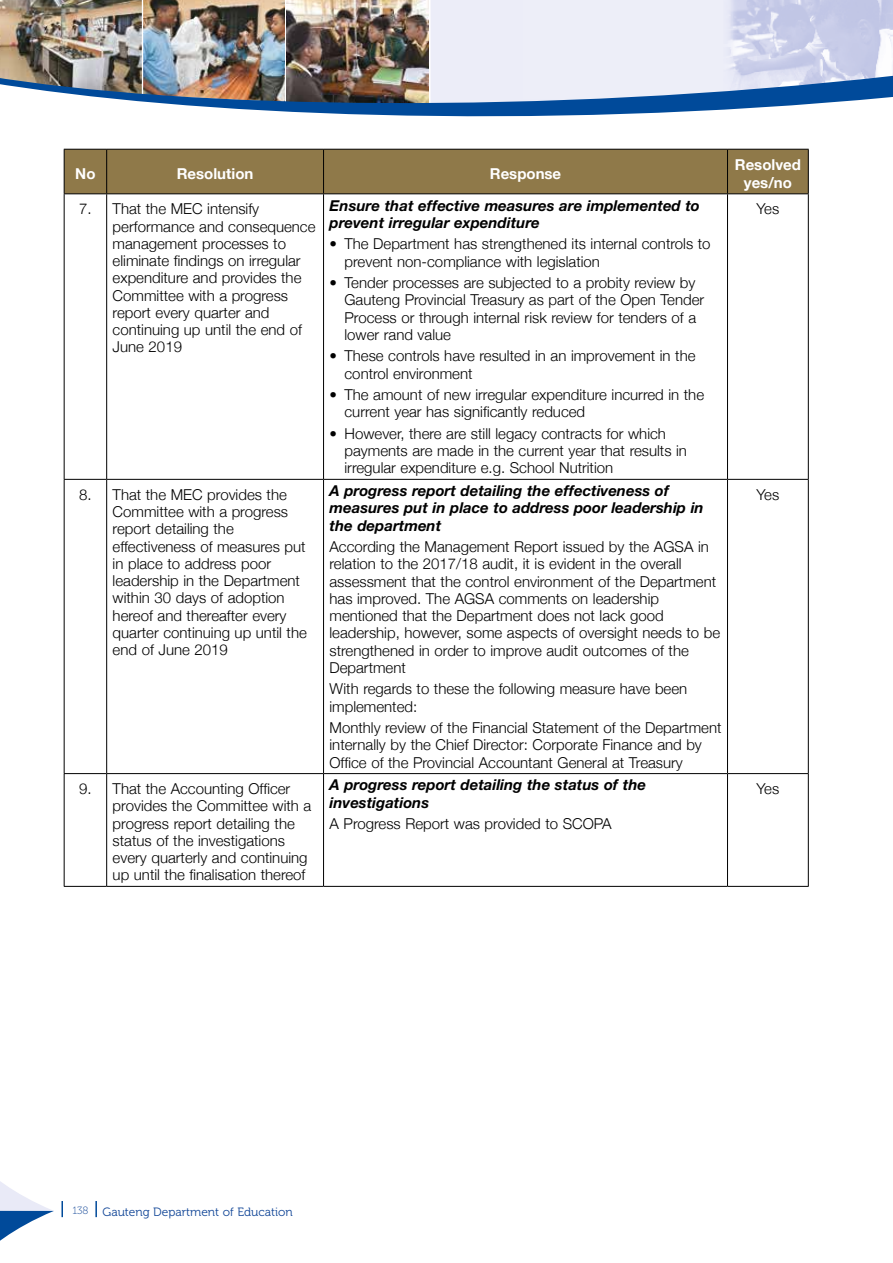
<style>
.page{position:relative;width:893px;height:1263px;background:#fff}
.page>*{position:absolute;margin:0;border:0;box-sizing:border-box;transform-origin:0 0}
.t1{font:300 15px/17.2px "Helvetica Neue";color:#000}
.t2{font:italic 700 15px/17.2px "Helvetica Neue LT Std";color:#000}
.t3{font:700 15px/18px "Helvetica Neue";color:#fff;text-align:center}
.t4{font:12px "Museo 300";letter-spacing:.03em;color:#004a9a}
.t5{font:12px "Museo 300";color:#0f4496}
.t6{font:10.5px "Museo 100";color:#0f4496}
.s1{font-family:"Museo 700";color:#8f7949}
</style>
<div class="page">
<img style="left:143px;top:0;width:142px;height:74px">
<img style="left:287px;top:0;width:142px;height:74px">
<div style="left:431px;top:0;width:92px;height:74px;background:#ecedf8"></div>
<img style="left:523px;top:0;width:370px;height:74px">
<img style="left:0;top:0;width:142px;height:74px">
<img style="left:0;top:74px;width:893px;height:43px">
<svg style="left:61px;top:1201px;width:2px;height:16px"></svg>
<svg style="left:95px;top:1201px;width:2px;height:16px"></svg>
<svg style="left:0;top:1181px;width:54px;height:60px"></svg>
<div style="left:65px;top:150px;width:743px;height:43px;background:#8f7949"></div>
<hr style="left:64px;top:149px;width:43px;height:1px;background:#000">
<hr style="left:64px;top:150px;width:1px;height:43px;background:#000">
<hr style="left:107px;top:149px;width:217px;height:1px;background:#000">
<hr style="left:106px;top:150px;width:1px;height:43px;background:#000">
<hr style="left:324px;top:149px;width:403px;height:1px;background:#000">
<hr style="left:323px;top:150px;width:1px;height:43px;background:#000">
<hr style="left:727px;top:149px;width:82px;height:1px;background:#000">
<hr style="left:727px;top:150px;width:1px;height:43px;background:#000">
<hr style="left:808px;top:150px;width:1px;height:43px;background:#000">
<hr style="left:64px;top:193px;width:43px;height:1px;background:#000">
<hr style="left:64px;top:194px;width:1px;height:285px;background:#000">
<hr style="left:107px;top:193px;width:217px;height:1px;background:#000">
<hr style="left:106px;top:194px;width:1px;height:285px;background:#000">
<hr style="left:324px;top:193px;width:403px;height:1px;background:#000">
<hr style="left:323px;top:194px;width:1px;height:285px;background:#000">
<hr style="left:727px;top:193px;width:82px;height:1px;background:#000">
<hr style="left:727px;top:194px;width:1px;height:285px;background:#000">
<hr style="left:808px;top:194px;width:1px;height:285px;background:#000">
<hr style="left:64px;top:479px;width:43px;height:1px;background:#000">
<hr style="left:64px;top:480px;width:1px;height:293px;background:#000">
<hr style="left:107px;top:479px;width:217px;height:1px;background:#000">
<hr style="left:106px;top:480px;width:1px;height:293px;background:#000">
<hr style="left:324px;top:479px;width:403px;height:1px;background:#000">
<hr style="left:323px;top:480px;width:1px;height:293px;background:#000">
<hr style="left:727px;top:479px;width:82px;height:1px;background:#000">
<hr style="left:727px;top:480px;width:1px;height:293px;background:#000">
<hr style="left:808px;top:480px;width:1px;height:293px;background:#000">
<hr style="left:64px;top:773px;width:43px;height:1px;background:#000">
<hr style="left:64px;top:774px;width:1px;height:112px;background:#000">
<hr style="left:107px;top:773px;width:217px;height:1px;background:#000">
<hr style="left:106px;top:774px;width:1px;height:112px;background:#000">
<hr style="left:324px;top:773px;width:403px;height:1px;background:#000">
<hr style="left:323px;top:774px;width:1px;height:112px;background:#000">
<hr style="left:727px;top:773px;width:82px;height:1px;background:#000">
<hr style="left:727px;top:774px;width:1px;height:112px;background:#000">
<hr style="left:808px;top:774px;width:1px;height:112px;background:#000">
<hr style="left:64px;top:886px;width:43px;height:1px;background:#000">
<hr style="left:107px;top:886px;width:217px;height:1px;background:#000">
<hr style="left:324px;top:886px;width:403px;height:1px;background:#000">
<hr style="left:727px;top:886px;width:82px;height:1px;background:#000">
<p class="t3" style="left:75px;top:164px;width:22px">No</p>
<p class="t3" style="left:177px;top:164px;width:78px">Resolution</p>
<p class="t3" style="left:490px;top:164px;width:73px">Response</p>
<p class="t3" style="left:735px;top:155px;width:68px">Resolved yes/no</p>
<p class="t1" style="left:113px;top:200px;width:204px;text-indent:-34px">7. That the MEC intensify performance and consequence management processes to eliminate findings on irregular expenditure and provides the<br>Committee with a progress report every quarter and continuing up until the end of<br>June 2019</p>
<p class="t2" style="left:330px;top:196px;width:372px">Ensure that effective measures are implemented to prevent irregular expenditure</p>
<p class="t1" style="left:756px;top:200px;width:24px">Yes</p>
<p class="t1" style="left:345px;top:235px;width:368px;text-indent:-15px">• The Department has strengthened its internal controls to prevent non-compliance with legislation</p>
<p class="t1" style="left:345px;top:274px;width:361px;text-indent:-15px">• Tender processes are subjected to a probity review by Gauteng Provincial Treasury as part of the Open Tender Process or through internal risk review for tenders of a lower rand value</p>
<p class="t1" style="left:345px;top:347px;width:352px;text-indent:-15px">• These controls have resulted in an improvement in the control environment</p>
<p class="t1" style="left:345px;top:386px;width:361px;text-indent:-15px">• The amount of new irregular expenditure incurred in the current year has significantly reduced</p>
<p class="t1" style="left:345px;top:424px;width:344px;text-indent:-15px">• However, there are still legacy contracts for which payments are made in the current year that results in irregular expenditure e.g. School Nutrition</p>
<p class="t1" style="left:113px;top:485px;width:196px;text-indent:-34px">8. That the MEC provides the<br>Committee with a progress report detailing the effectiveness of measures put in place to address poor leadership in the Department within 30 days of adoption hereof and thereafter every quarter continuing up until the end of June 2019</p>
<p class="t2" style="left:330px;top:482px;width:376px">A progress report detailing the effectiveness of measures put in place to address poor leadership in the department</p>
<p class="t1" style="left:330px;top:538px;width:392px">According the Management Report issued by the AGSA in relation to the 2017/18 audit, it is evident in the overall assessment that the control environment of the Department has improved. The AGSA comments on leadership mentioned that the Department does not lack good leadership, however, some aspects of oversight needs to be strengthened in order to improve audit outcomes of the Department</p>
<p class="t1" style="left:330px;top:680px;width:359px">With regards to these the following measure have been implemented:</p>
<p class="t1" style="left:330px;top:719px;width:393px">Monthly review of the Financial Statement of the Department internally by the Chief Director: Corporate Finance and by<br>Office of the Provincial Accountant General at Treasury</p>
<p class="t1" style="left:113px;top:780px;width:200px;text-indent:-34px">9. That the Accounting Officer provides the Committee with a progress report detailing the status of the investigations every quarterly and continuing up until the finalisation thereof</p>
<p class="t2" style="left:330px;top:776px;width:318px">A progress report detailing the status of the investigations</p>
<p class="t1" style="left:330px;top:815px;width:284px">A Progress Report was provided to SCOPA</p>
<p class="t1" style="left:756px;top:485px;width:24px">Yes</p>
<p class="t1" style="left:756px;top:780px;width:24px">Yes</p>
<p class="t6" style="left:72px;top:1204px;width:18px">138</p>
<p class="t5" style="left:102px;top:1205px;width:192px">Gauteng Department of Education</p>
<p class="t4" style="left:103px;top:1207px;width:215px">Annual Performance Plan <span class="s1">2019/2020</span></p>
</div>
